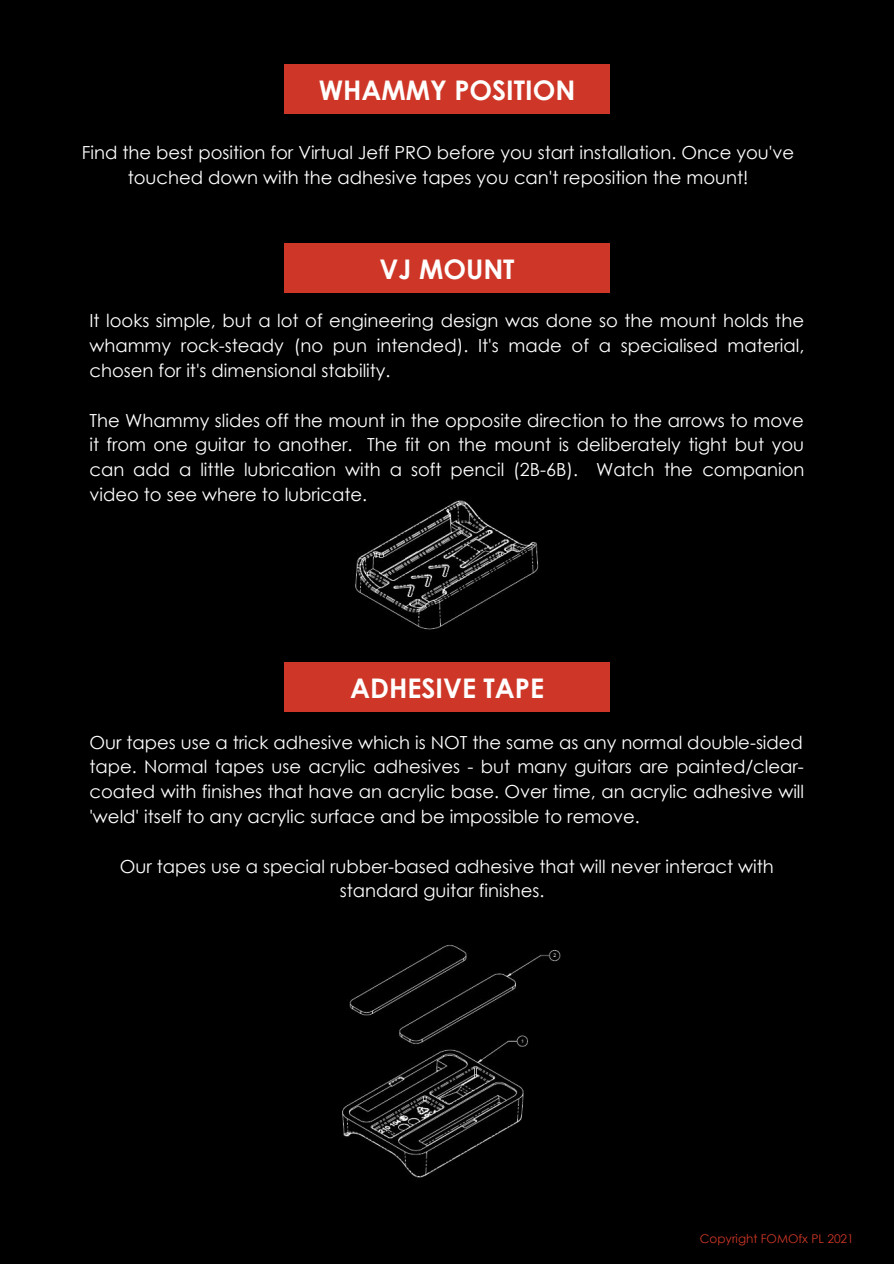
<style>
.page{position:relative;width:894px;height:1264px;background:#fff}
.page>*{position:absolute;margin:0;border:0;box-sizing:border-box;transform-origin:0 0}
.t1{font:700 27px "Century Gothic";color:#fff}
.t2{font:18px/24.8px "Century Gothic";color:#fff;text-align:justify}
.t3{font:12px "Century Gothic";color:#ce3727}
</style>
<div class="page">
<div style="left:0;top:0;width:893px;height:1263px;background:#000"></div>
<div style="left:284px;top:64px;width:325px;height:50px;background:#ce3727"></div>
<div style="left:284px;top:243px;width:325px;height:50px;background:#ce3727"></div>
<img style="left:355px;top:500px;width:184px;height:130px">
<img style="left:342px;top:945px;width:219px;height:233px">
<div style="left:284px;top:662px;width:325px;height:49px;background:#ce3727"></div>
<p class="t1" style="left:318px;top:73px;width:258px">WHAMMY POSITION</p>
<p class="t2" style="left:82px;top:139px;width:713px;text-align:center">Find the best position for Virtual Jeff PRO before you start installation. Once you've touched down with the adhesive tapes you can't reposition the mount!</p>
<p class="t1" style="left:379px;top:252px;width:136px">VJ MOUNT</p>
<p class="t2" style="left:89px;top:308px;width:716px">It looks simple, but a lot of engineering design was done so the mount holds the whammy rock-steady (no pun intended). It's made of a specialised material, chosen for it's dimensional stability.</p>
<p class="t2" style="left:89px;top:407px;width:716px">The Whammy slides off the mount in the opposite direction to the arrows to move it from one guitar to another. The fit on the mount is deliberately tight but you can add a little lubrication with a soft pencil (2B-6B). Watch the companion video to see where to lubricate.</p>
<p class="t1" style="left:350px;top:670px;width:195px">ADHESIVE TAPE</p>
<p class="t2" style="left:89px;top:729px;width:714px">Our tapes use a trick adhesive which is NOT the same as any normal double-sided</p>
<p class="t2" style="left:89px;top:754px;width:716px">tape. Normal tapes use acrylic adhesives - but many guitars are painted/clear&shy;coated with finishes that have an acrylic base. Over time, an acrylic adhesive will 'weld' itself to any acrylic surface and be impossible to remove.</p>
<p class="t2" style="left:120px;top:853px;width:655px;text-align:center">Our tapes use a special rubber-based adhesive that will never interact with standard guitar finishes.</p>
<p class="t3" style="left:699px;top:1230px;width:156px">Copyright FOMOfx PL 2021</p>
</div>
